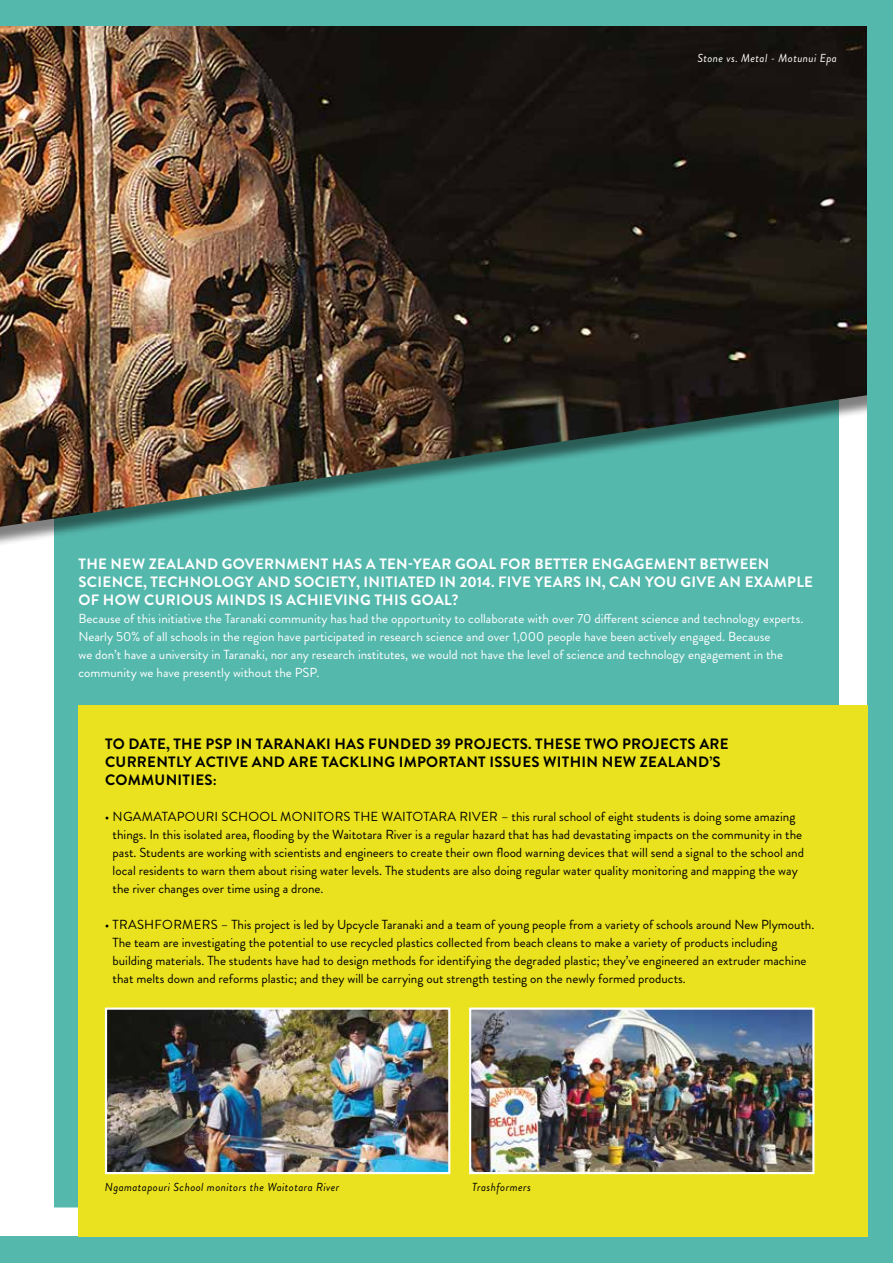
<style>
.page{position:relative;width:893px;height:1263px;background:#fff}
.page>*{position:absolute;margin:0;border:0;box-sizing:border-box;transform-origin:0 0}
.t1{font:700 15px/18px "Brandon Grotesque";letter-spacing:.02em;color:#fff}
.t2{font:700 15px/18px "Brandon Grotesque";letter-spacing:.02em;color:#000}
.t3{font:13.2px/18px "Brandon Grotesque";color:#000}
.t4{font:13.2px/18px "Brandon Grotesque";color:#fff}
.t5{font:italic 11.55px "Brandon Grotesque";letter-spacing:.035em;color:#000}
.t6{font:italic 11.55px "Brandon Grotesque";letter-spacing:.035em;color:#fff}
</style>
<div class="page">
<div style="left:54px;top:684px;width:785px;height:523px;background:#55b8ad"></div>
<div style="left:0;top:0;width:893px;height:684px;background:#000;opacity:.5"></div>
<img style="left:0;top:26px;width:867px;height:501px">
<div style="left:0;top:0;width:893px;height:26px;background:#55b8ad"></div>
<div style="left:0;top:1237px;width:893px;height:26px;background:#55b8ad"></div>
<div style="left:867px;top:0;width:26px;height:1263px;background:#55b8ad"></div>
<div style="left:78px;top:705px;width:789px;height:532px;background:#eae21e"></div>
<img style="left:108px;top:1010px;width:339px;height:161px">
<div style="left:105px;top:1007px;width:345px;height:167px;border:2px solid #fff"></div>
<img style="left:472px;top:1010px;width:339px;height:161px">
<div style="left:469px;top:1007px;width:345px;height:167px;border:2px solid #fff"></div>
<p class="t6" style="left:697px;top:50px;width:141px">Stone vs. Metal - Motunui Epa</p>
<p class="t1" style="left:79px;top:555px;width:736px">THE NEW ZEALAND GOVERNMENT HAS A TEN-YEAR GOAL FOR BETTER ENGAGEMENT BETWEEN<br>SCIENCE, TECHNOLOGY AND SOCIETY, INITIATED IN 2014. FIVE YEARS IN, CAN YOU GIVE AN EXAMPLE<br>OF HOW CURIOUS MINDS IS ACHIEVING THIS GOAL?</p>
<p class="t4" style="left:78px;top:609px;width:726px">Because of this initiative the Taranaki community has had the opportunity to collaborate with over 70 different science and technology experts.<br>Nearly 50% of all schools in the region have participated in research science and over 1,000 people have been actively engaged. Because<br>we don’t have a university in Taranaki, nor any research institutes, we would not have the level of science and technology engagement in the community we have presently without the PSP.</p>
<p class="t2" style="left:105px;top:735px;width:625px">TO DATE, THE PSP IN TARANAKI HAS FUNDED 39 PROJECTS. THESE TWO PROJECTS ARE<br>CURRENTLY ACTIVE AND ARE TACKLING IMPORTANT ISSUES WITHIN NEW ZEALAND’S<br>COMMUNITIES:</p>
<p class="t3" style="left:113px;top:808px;width:693px;text-indent:-8px">• NGAMATAPOURI SCHOOL MONITORS THE WAITOTARA RIVER – this rural school of eight students is doing some amazing things. In this isolated area, flooding by the Waitotara River is a regular hazard that has had devastating impacts on the community in the past. Students are working with scientists and engineers to create their own flood warning devices that will send a signal to the school and local residents to warn them about rising water levels. The students are also doing regular water quality monitoring and mapping the way the river changes over time using a drone.</p>
<p class="t3" style="left:113px;top:916px;width:703px;text-indent:-8px">• TRASHFORMERS – This project is led by Upcycle Taranaki and a team of young people from a variety of schools around New Plymouth.<br>The team are investigating the potential to use recycled plastics collected from beach cleans to make a variety of products including building materials. The students have had to design methods for identifying the degraded plastic; they’ve engineered an extruder machine that melts down and reforms plastic; and they will be carrying out strength testing on the newly formed products.</p>
<p class="t5" style="left:105px;top:1179px;width:236px">Ngamatapouri School monitors the Waitotara River</p>
<p class="t5" style="left:472px;top:1179px;width:60px">Trashformers</p>
</div>
